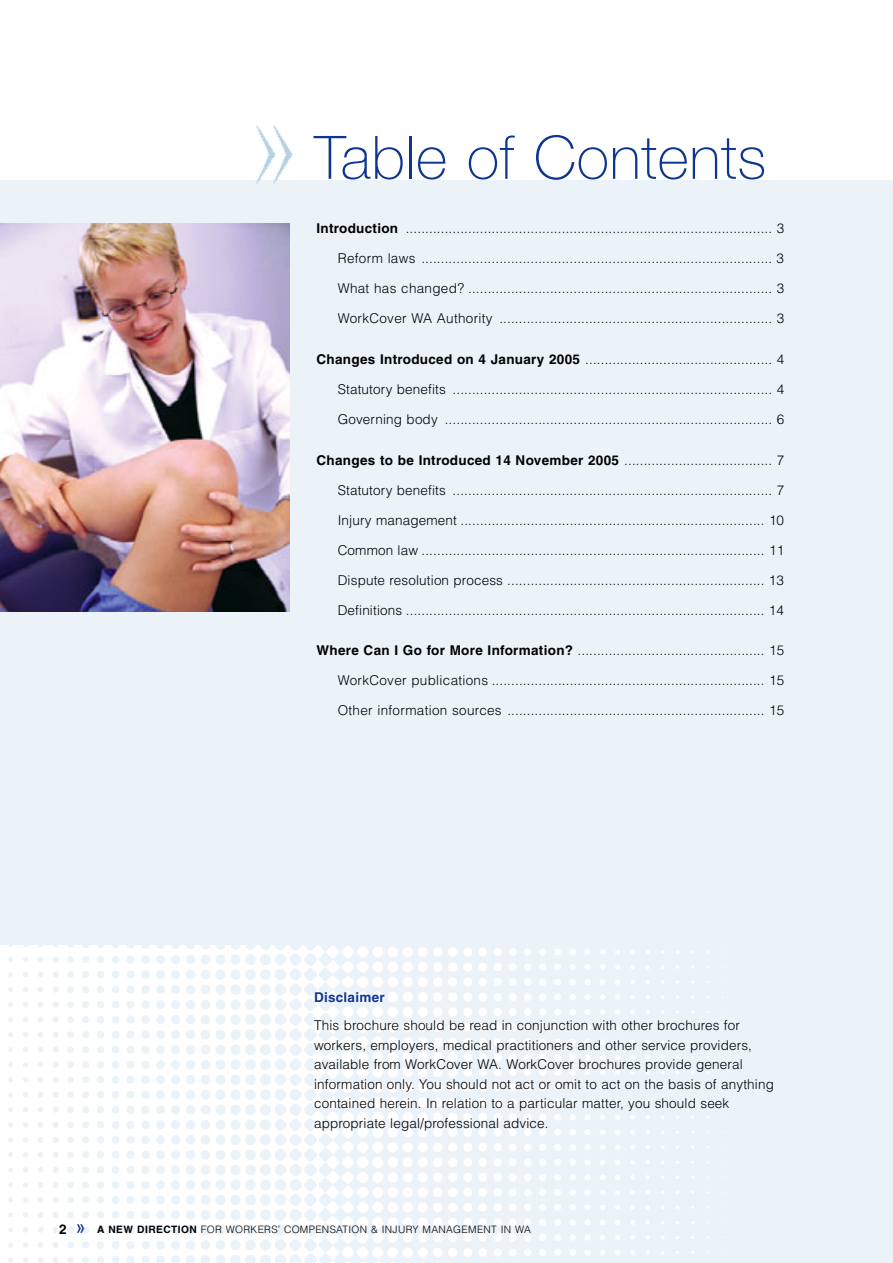
<style>
.page{position:relative;width:893px;height:1263px;background:#fff}
.page>*{position:absolute;margin:0;border:0;box-sizing:border-box;transform-origin:0 0}
.t1{font:100 60px "Helvetica Neue";letter-spacing:.01em;color:#0d3692}
.t2{font:300 13.5px/19.5px "Helvetica";letter-spacing:.01em;color:#000}
.t3{font:700 13.5px "Helvetica";letter-spacing:.02em;color:#0d3692}
.t4{font:300 10.2px "Helvetica";letter-spacing:.035em;color:#000}
.s1{font-weight:700}
.s2{font-weight:700;font-size:13.5px}
.s3{font-family:"Frutiger";font-weight:400;font-stretch:condensed;font-size:21px;color:#0d3692}
</style>
<div class="page">
<div style="left:0;top:180px;width:893px;height:1083px;background:#ebf3f8"></div>
<img style="left:0;top:945px;width:723px;height:318px">
<img style="left:256px;top:125px;width:16px;height:59px">
<img style="left:272px;top:125px;width:21px;height:59px">
<img style="left:0;top:224px;width:289px;height:388px">
<h1 class="t1" style="left:314px;top:136px;width:453px">Table of Contents</h1>
<p class="t2" style="left:316px;top:220px;width:469px"><span class="s1">Introduction</span> .............................................................................................. 3</p>
<p class="t2" style="left:338px;top:250px;width:448px">Reform laws .......................................................................................... 3</p>
<p class="t2" style="left:338px;top:280px;width:448px">What has changed? .............................................................................. 3</p>
<p class="t2" style="left:338px;top:310px;width:448px">WorkCover WA Authority ...................................................................... 3</p>
<p class="t2" style="left:316px;top:351px;width:469px"><span class="s1">Changes Introduced on 4 January 2005</span> ................................................ 4</p>
<p class="t2" style="left:338px;top:381px;width:448px">Statutory benefits .................................................................................. 4</p>
<p class="t2" style="left:338px;top:411px;width:448px">Governing body .................................................................................... 6</p>
<p class="t2" style="left:316px;top:451px;width:469px"><span class="s1">Changes to be Introduced 14 November 2005</span> ...................................... 7</p>
<p class="t2" style="left:338px;top:481px;width:448px">Statutory benefits .................................................................................. 7</p>
<p class="t2" style="left:338px;top:511px;width:448px">Injury management .............................................................................. 10</p>
<p class="t2" style="left:338px;top:541px;width:448px">Common law ........................................................................................ 11</p>
<p class="t2" style="left:338px;top:571px;width:448px">Dispute resolution process .................................................................. 13</p>
<p class="t2" style="left:338px;top:601px;width:448px">Definitions ............................................................................................ 14</p>
<p class="t2" style="left:316px;top:642px;width:469px"><span class="s1">Where Can I Go for More Information?</span> ................................................ 15</p>
<p class="t2" style="left:338px;top:672px;width:448px">WorkCover publications ...................................................................... 15</p>
<p class="t2" style="left:338px;top:702px;width:448px">Other information sources .................................................................. 15</p>
<p class="t3" style="left:314px;top:992px;width:72px">Disclaimer</p>
<p class="t2" style="left:314px;top:1017px;width:461px">This brochure should be read in conjunction with other brochures for workers, employers, medical practitioners and other service providers, available from WorkCover WA. WorkCover brochures provide general information only. You should not act or omit to act on the basis of anything contained herein. In relation to a particular matter, you should seek appropriate legal/professional advice.</p>
<p class="t4" style="left:59px;top:1225px;width:473px"><span class="s2">2</span> <span class="s3">»</span> <span class="s1">A NEW DIRECTION</span> FOR WORKERS’ COMPENSATION &amp; INJURY MANAGEMENT IN WA</p>
</div>
